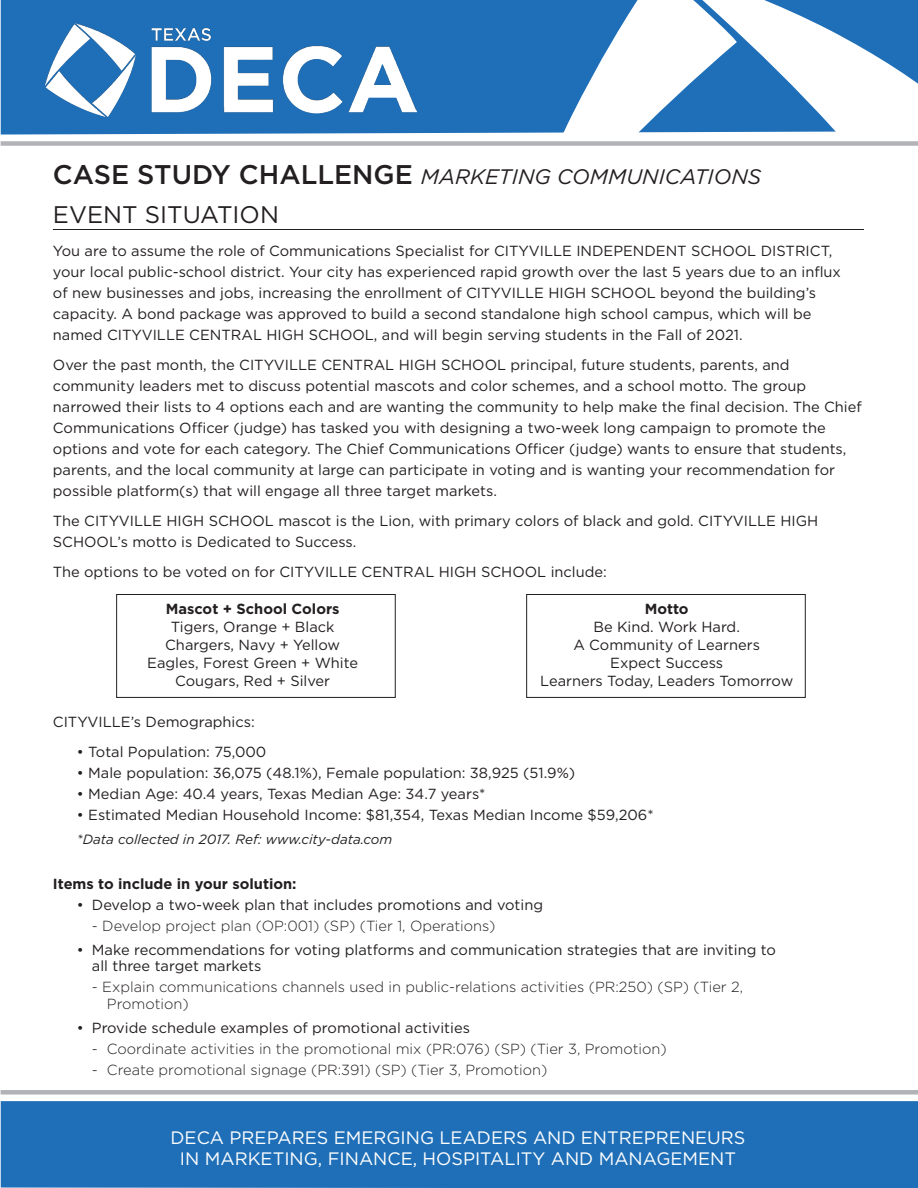
<style>
.page{position:relative;width:918px;height:1188px;background:#fff}
.page>*{position:absolute;margin:0;border:0;box-sizing:border-box;transform-origin:0 0}
.t1{font:24px "Gotham";color:#231f20}
.t2{font:italic 21px "Gotham";color:#231f20}
.t3{font:18px/21.6px "Gotham";color:#fff;text-align:center}
.t4{font:14.7px/21px "Gotham";color:#231f20}
.t5{font:300 14.7px "Gotham";color:#231f20}
.t6{font:700 14.7px "Gotham";color:#231f20}
.t7{font:italic 13.5px "Gotham";color:#231f20}
.s1{font-weight:500;font-style:normal;font-size:27px}
</style>
<div class="page">
<div style="left:1px;top:0;width:512px;height:135px;background:#1f6fb8"></div>
<div style="left:1px;top:1101px;width:917px;height:87px;background:#1f6fb8"></div>
<img style="left:46px;top:23px;width:371px;height:93px">
<svg style="left:513px;top:0;width:405px;height:133px"></svg>
<div style="left:1px;top:1090px;width:917px;height:5px;background:#b2b3b7"></div>
<div style="left:1px;top:141px;width:917px;height:5px;background:#b2b3b7"></div>
<hr style="left:53px;top:229px;width:811px;height:1px;background:#231f20">
<div style="left:526px;top:594px;width:280px;height:104px;border:1px solid #231f20"></div>
<div style="left:116px;top:594px;width:280px;height:104px;border:1px solid #231f20"></div>
<p class="t2" style="left:53px;top:163px;width:710px"><span class="s1">CASE STUDY CHALLENGE</span> MARKETING COMMUNICATIONS</p>
<p class="t1" style="left:53px;top:199px;width:228px">EVENT SITUATION</p>
<p class="t4" style="left:53px;top:240px;width:790px">You are to assume the role of Communications Specialist for CITYVILLE INDEPENDENT SCHOOL DISTRICT, your local public-school district. Your city has experienced rapid growth over the last 5 years due to an influx of new businesses and jobs, increasing the enrollment of CITYVILLE HIGH SCHOOL beyond the building’s capacity. A bond package was approved to build a second standalone high school campus, which will be named CITYVILLE CENTRAL HIGH SCHOOL, and will begin serving students in the Fall of 2021.</p>
<p class="t4" style="left:53px;top:354px;width:810px">Over the past month, the CITYVILLE CENTRAL HIGH SCHOOL principal, future students, parents, and community leaders met to discuss potential mascots and color schemes, and a school motto. The group narrowed their lists to 4 options each and are wanting the community to help make the final decision. The Chief Communications Officer (judge) has tasked you with designing a two-week long campaign to promote the options and vote for each category. The Chief Communications Officer (judge) wants to ensure that students, parents, and the local community at large can participate in voting and is wanting your recommendation for possible platform(s) that will engage all three target markets.</p>
<p class="t4" style="left:53px;top:510px;width:767px">The CITYVILLE HIGH SCHOOL mascot is the Lion, with primary colors of black and gold. CITYVILLE HIGH<br>SCHOOL’s motto is Dedicated to Success.</p>
<p class="t4" style="left:53px;top:561px;width:555px">The options to be voted on for CITYVILLE CENTRAL HIGH SCHOOL include:</p>
<p class="t6" style="left:166px;top:599px;width:175px">Mascot + School Colors</p>
<p class="t4" style="left:171px;top:616px;width:165px">Tigers, Orange + Black</p>
<p class="t4" style="left:165px;top:634px;width:176px">Chargers, Navy + Yellow</p>
<p class="t4" style="left:147px;top:652px;width:212px">Eagles, Forest Green + White</p>
<p class="t4" style="left:175px;top:670px;width:156px">Cougars, Red + Silver</p>
<p class="t6" style="left:645px;top:599px;width:46px">Motto</p>
<p class="t4" style="left:593px;top:616px;width:148px">Be Kind. Work Hard.</p>
<p class="t4" style="left:573px;top:634px;width:188px">A Community of Learners</p>
<p class="t4" style="left:610px;top:652px;width:114px">Expect Success</p>
<p class="t4" style="left:540px;top:670px;width:255px">Learners Today, Leaders Tomorrow</p>
<p class="t4" style="left:53px;top:711px;width:203px">CITYVILLE’s Demographics:</p>
<p class="t4" style="left:77px;top:741px;width:191px">• Total Population: 75,000</p>
<p class="t4" style="left:77px;top:762px;width:500px">• Male population: 36,075 (48.1%), Female population: 38,925 (51.9%)</p>
<p class="t4" style="left:77px;top:783px;width:410px">• Median Age: 40.4 years, Texas Median Age: 34.7 years*</p>
<p class="t4" style="left:77px;top:804px;width:578px">• Estimated Median Household Income: $81,354, Texas Median Income $59,206*</p>
<p class="t7" style="left:77px;top:830px;width:317px">*Data collected in 2017. Ref: www.city-data.com</p>
<p class="t6" style="left:53px;top:874px;width:245px">Items to include in your solution:</p>
<p class="t4" style="left:77px;top:894px;width:468px">• Develop a two-week plan that includes promotions and voting</p>
<p class="t5" style="left:92px;top:916px;width:405px">- Develop project plan (OP:001) (SP) (Tier 1, Operations)</p>
<p class="t4" style="left:77px;top:939px;width:701px">• Make recommendations for voting platforms and communication strategies that are inviting to</p>
<p class="t4" style="left:92px;top:955px;width:171px">all three target markets</p>
<p class="t5" style="left:92px;top:978px;width:653px">- Explain communications channels used in public-relations activities (PR:250) (SP) (Tier 2,</p>
<p class="t5" style="left:107px;top:994px;width:83px">Promotion)</p>
<p class="t4" style="left:77px;top:1017px;width:395px">• Provide schedule examples of promotional activities</p>
<p class="t5" style="left:92px;top:1039px;width:576px">- Coordinate activities in the promotional mix (PR:076) (SP) (Tier 3, Promotion)</p>
<p class="t5" style="left:92px;top:1060px;width:457px">- Create promotional signage (PR:391) (SP) (Tier 3, Promotion)</p>
<p class="t3" style="left:171px;top:1126px;width:576px">DECA PREPARES EMERGING LEADERS AND ENTREPRENEURS<br>IN MARKETING, FINANCE, HOSPITALITY AND MANAGEMENT</p>
</div>
